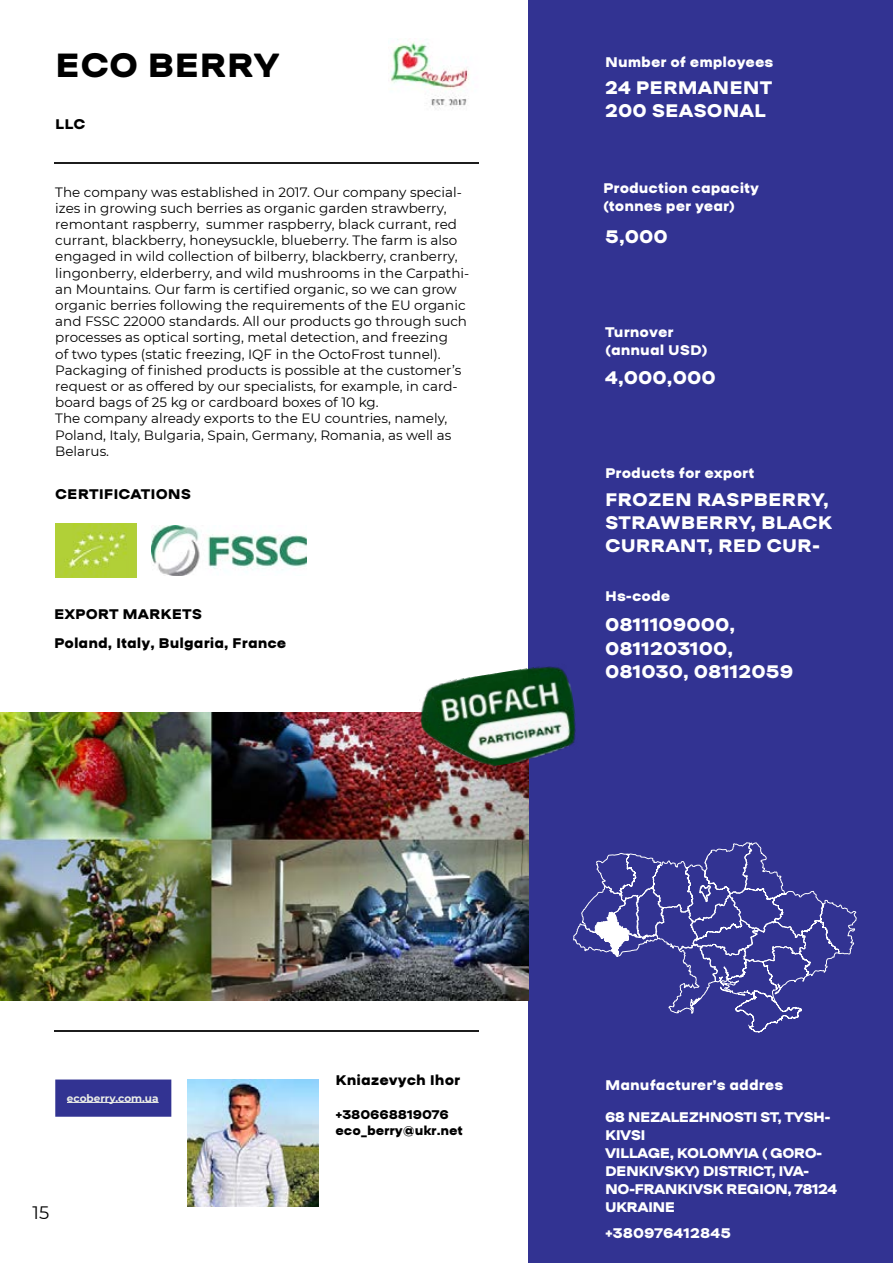
<style>
.page{position:relative;width:893px;height:1263px;background:#fff}
.page>*{position:absolute;margin:0;border:0;box-sizing:border-box;transform-origin:0 0}
.t1{font:700 36px "Ermilov";color:#000}
.t2{font:700 19.5px/23.4px "Ermilov";color:#fff}
.t3{font:18px "Montserrat";color:#000}
.t4{font:700 15px/18px "Ermilov";color:#fff}
.t5{font:700 15px/18px "Ermilov";letter-spacing:-.04em;color:#fff}
.t6{font:700 15px/28.5px "Ermilov";color:#000}
.t7{font:13.5px/16.2px "Montserrat";color:#000}
.t8{font:700 13.5px/16.2px "Ermilov";letter-spacing:-.01em;color:#000}
.t9{font:700 10.5px "Montserrat";color:#ebede6}
</style>
<div class="page">
<div style="left:528px;top:0;width:365px;height:1263px;background:#323392"></div>
<hr style="left:54px;top:1030px;width:424px;height:2px;background:#1c1c1c">
<hr style="left:54px;top:162px;width:424px;height:2px;background:#1c1c1c">
<svg style="left:806px;top:890px;width:51px;height:87px"></svg>
<img style="left:0;top:713px;width:528px;height:288px">
<img style="left:187px;top:1079px;width:131px;height:127px">
<svg style="left:55px;top:1079px;width:116px;height:38px;background:#373894"></svg>
<img style="left:55px;top:523px;width:81px;height:54px">
<img style="left:390px;top:39px;width:79px;height:70px">
<img style="left:151px;top:525px;width:155px;height:50px">
<svg style="left:573px;top:842px;width:233px;height:191px"></svg>
<hr style="left:67px;top:1102px;width:92px;height:1px;background:#ebede6">
<img style="left:415px;top:666px;width:161px;height:110px">
<h1 class="t1" style="left:55px;top:46px;width:225px">ECO BERRY</h1>
<p class="t6" style="left:55px;top:109px;width:32px">LLC</p>
<p class="t7" style="left:55px;top:183px;width:416px">The company was established in 2017. Our company special&shy;izes in growing such berries as organic garden strawberry, remontant raspberry, summer raspberry, black currant, red currant, blackberry, honeysuckle, blueberry. The farm is also engaged in wild collection of bilberry, blackberry, cranberry, lingonberry, elderberry, and wild mushrooms in the Carpathi&shy;an Mountains. Our farm is certified organic, so we can grow organic berries following the requirements of the EU organic and FSSC 22000 standards. All our products go through such processes as optical sorting, metal detection, and freezing<br>of two types (static freezing, IQF in the OctoFrost tunnel).<br>Packaging of finished products is possible at the customer’s request or as offered by our specialists, for example, in card&shy;board bags of 25 kg or cardboard boxes of 10 kg.<br>The company already exports to the EU countries, namely, Poland, Italy, Bulgaria, Spain, Germany, Romania, as well as Belarus.</p>
<p class="t6" style="left:55px;top:479px;width:137px">CERTIFICATIONS</p>
<p class="t6" style="left:54px;top:600px;width:234px">EXPORT MARKETS<br>Poland, Italy, Bulgaria, France</p>
<p class="t4" style="left:605px;top:53px;width:170px">Number of employees</p>
<h2 class="t2" style="left:605px;top:75px;width:169px">24 PERMANENT<br>200 SEASONAL</h2>
<p class="t4" style="left:603px;top:179px;width:158px">Production capacity (tonnes per year)</p>
<h2 class="t2" style="left:605px;top:225px;width:64px">5,000</h2>
<p class="t4" style="left:605px;top:322px;width:104px">Turnover (annual USD)</p>
<h2 class="t2" style="left:605px;top:366px;width:112px">4,000,000</h2>
<p class="t4" style="left:605px;top:464px;width:151px">Products for export</p>
<h2 class="t2" style="left:605px;top:487px;width:229px">FROZEN RASPBERRY,<br>STRAWBERRY, BLACK<br>CURRANT, RED CUR-</h2>
<p class="t4" style="left:605px;top:587px;width:67px">Hs-code</p>
<h2 class="t2" style="left:605px;top:613px;width:190px">0811109000,<br>0811203100,<br>081030, 08112059</h2>
<p class="t9" style="left:67px;top:1090px;width:93px">ecoberry.com.ua</p>
<h3 class="t3" style="left:33px;top:1200px;width:18px">15</h3>
<p class="t6" style="left:336px;top:1065px;width:126px">Kniazevych Ihor</p>
<p class="t8" style="left:336px;top:1106px;width:129px">+380668819076 eco_berry@ukr.net</p>
<p class="t4" style="left:605px;top:1076px;width:180px">Manufacturer’s addres</p>
<p class="t5" style="left:605px;top:1107px;width:234px">68 NEZALEZHNOSTI ST, TYSH-<br>KIVSI<br>VILLAGE, KOLOMYIA ( GORO-<br>DENKIVSKY) DISTRICT, IVA-<br>NO-FRANKIVSK REGION, 78124<br>UKRAINE</p>
<p class="t4" style="left:605px;top:1224px;width:127px">+380976412845</p>
</div>
